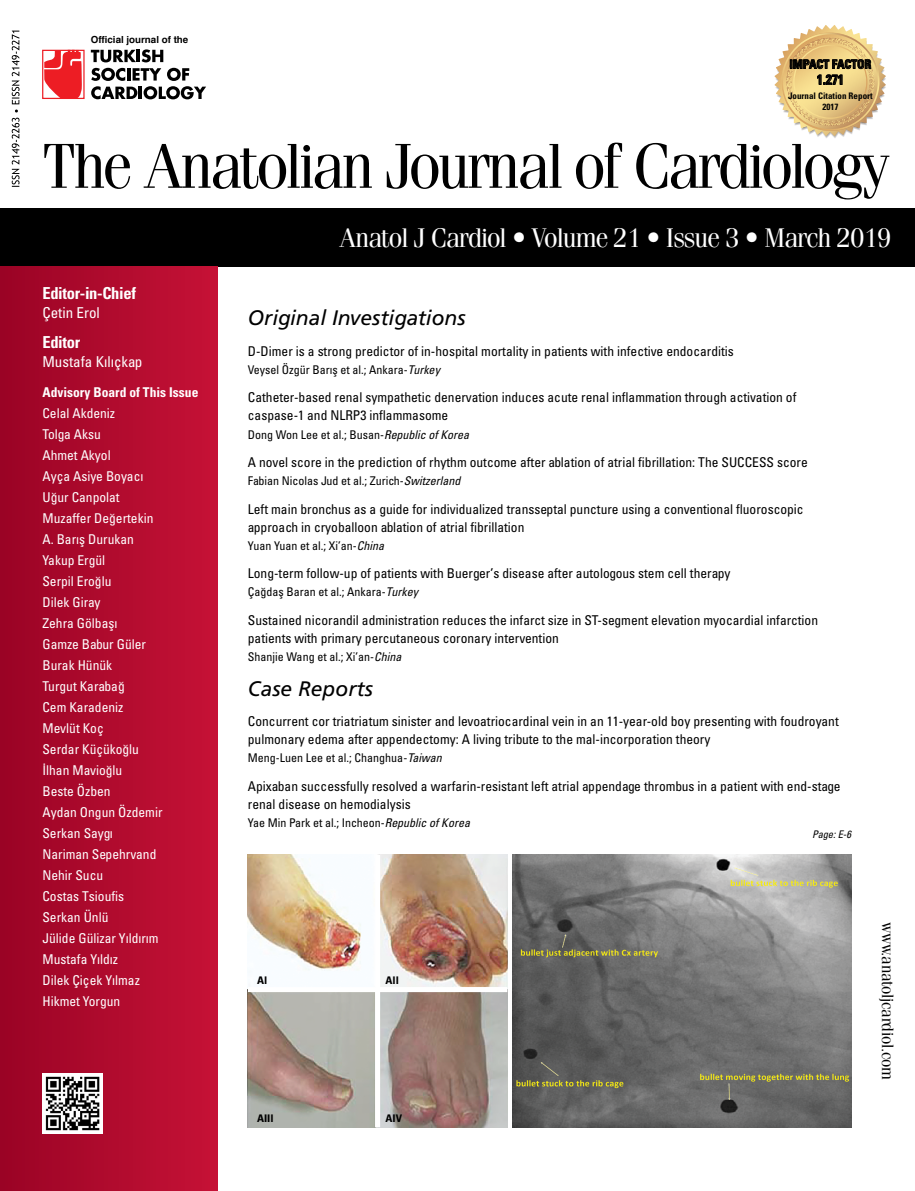
<style>
.page{position:relative;width:915px;height:1191px;background:#fff}
.page>*{position:absolute;margin:0;border:0;box-sizing:border-box;transform-origin:0 0}
.t1{font:63.6px "Fenice Tr";letter-spacing:-.05em;color:#000}
.t2{font:27px "Fenice Tr";letter-spacing:-.035em;color:#fff}
.t3{font:21px "Frutiger Italic Tr";color:#000}
.t4{font:16.5px "Fenice Tr";letter-spacing:-.015em;color:#000}
.t5{font:16.5px "Univers Cond Bd Tr";letter-spacing:-.02em;color:#fff}
.t6{font:15px "Univers Condensed Tr";color:#fff}
.t7{font:13.5px/18px "Univers Condensed Tr";color:#000}
.t8{font:13.5px/21px "Univers Condensed Tr";color:#fff}
.t9{font:13.5px "Univers Cond Bd Tr";color:#fff}
.t10{font:13.5px "Univers Cond Bd Tr";color:#000}
.t11{font:12px "Univers Condensed Tr";color:#000}
.t12{font:12px "Univers Cond Bd Tr";color:#000}
.t13{font:10.5px "Univers Cond Bd Tr";color:#000;scale:1.09 1}
.t14{font:10.5px "Univers Cond Ita Tr";color:#000}
.t15{font:700 9.75px "Helvetica";color:#000}
.t16{font:9px/10.5px "Univers Cond Bd Tr";color:#000;text-align:center}
.s1{font-family:"Univers Cond Ita Tr"}
</style>
<div class="page">
<div style="left:0;top:208px;width:914px;height:59px;background:#000"></div>
<div style="left:0;top:267px;width:217px;height:924px;background:linear-gradient(to right,#9a0325,#c61236)"></div>
<div style="left:42px;top:50px;width:43px;height:49px;background:#fff;border:1px solid #ed1d24"></div>
<svg style="left:44px;top:50px;width:38px;height:49px"></svg>
<svg style="left:91px;top:68px;width:115px;height:31px"></svg>
<svg style="left:91px;top:49px;width:72px;height:13px"></svg>
<img style="left:42px;top:1073px;width:61px;height:60px">
<svg style="left:774px;top:25px;width:111px;height:113px"></svg>
<svg style="left:12px;top:31px;width:7px;height:156px"></svg>
<img style="left:512px;top:855px;width:338px;height:272px">
<img style="left:248px;top:855px;width:259px;height:272px">
<div style="left:375px;top:855px;width:5px;height:272px;background:#fff"></div>
<div style="left:248px;top:987px;width:259px;height:5px;background:#fff"></div>
<p class="t15" style="left:91px;top:32px;width:99px">Official journal of the</p>
<p class="t12" style="left:789px;top:57px;width:83px">IMPACT FACTOR</p>
<p class="t10" style="left:816px;top:71px;width:28px">1.271</p>
<p class="t16" style="left:787px;top:91px;width:86px">Journal Citation Report<br>2017</p>
<h1 class="t1" style="left:42px;top:127px;width:849px">The Anatolian Journal of Cardiology</h1>
<p class="t5" style="left:42px;top:282px;width:95px">Editor-in-Chief</p>
<p class="t6" style="left:42px;top:303px;width:59px">Çetin Erol</p>
<p class="t5" style="left:42px;top:332px;width:39px">Editor</p>
<p class="t6" style="left:42px;top:352px;width:101px">Mustafa Kılıçkap</p>
<p class="t9" style="left:42px;top:384px;width:157px">Advisory Board of This Issue</p>
<p class="t8" style="left:42px;top:402px;width:121px">Celal Akdeniz<br>Tolga Aksu<br>Ahmet Akyol<br>Ayça Asiye Boyacı<br>Uğur Canpolat<br>Muzaffer Değertekin<br>A. Barış Durukan<br>Yakup Ergül<br>Serpil Eroğlu<br>Dilek Giray<br>Zehra Gölbaşı<br>Gamze Babur Güler<br>Burak Hünük<br>Turgut Karabağ<br>Cem Karadeniz<br>Mevlüt Koç<br>Serdar Küçükoğlu<br>İlhan Mavioğlu<br>Beste Özben<br>Aydan Ongun Özdemir<br>Serkan Saygı<br>Nariman Sepehrvand<br>Nehir Sucu<br>Costas Tsioufis<br>Serkan Ünlü<br>Jülide Gülizar Yıldırım<br>Mustafa Yıldız<br>Dilek Çiçek Yılmaz<br>Hikmet Yorgun</p>
<h2 class="t2" style="left:339px;top:222px;width:554px">Anatol J Cardiol • Volume 21 • Issue 3 • March 2019</h2>
<h3 class="t3" style="left:248px;top:306px;width:219px">Original Investigations</h3>
<p class="t7" style="left:248px;top:342px;width:487px">D-Dimer is a strong predictor of in-hospital mortality in patients with infective endocarditis</p>
<p class="t11" style="left:248px;top:362px;width:193px">Veysel Özgür Barış et al.; Ankara-<span class="s1">Turkey</span></p>
<p class="t7" style="left:248px;top:388px;width:550px">Catheter-based renal sympathetic denervation induces acute renal inflammation through activation of caspase-1 and NLRP3 inflammasome</p>
<p class="t11" style="left:248px;top:426px;width:223px">Dong Won Lee et al.; Busan-<span class="s1">Republic of Korea</span></p>
<p class="t7" style="left:248px;top:453px;width:561px">A novel score in the prediction of rhythm outcome after ablation of atrial fibrillation: The SUCCESS score</p>
<p class="t11" style="left:248px;top:473px;width:214px">Fabian Nicolas Jud et al.; Zurich-<span class="s1">Switzerland</span></p>
<p class="t7" style="left:248px;top:499px;width:557px">Left main bronchus as a guide for individualized transseptal puncture using a conventional fluoroscopic approach in cryoballoon ablation of atrial fibrillation</p>
<p class="t11" style="left:248px;top:537px;width:138px">Yuan Yuan et al.; Xi’an-<span class="s1">China</span></p>
<p class="t7" style="left:248px;top:564px;width:484px">Long-term follow-up of patients with Buerger’s disease after autologous stem cell therapy</p>
<p class="t11" style="left:248px;top:584px;width:172px">Çağdaş Baran et al.; Ankara-<span class="s1">Turkey</span></p>
<p class="t7" style="left:248px;top:610px;width:571px">Sustained nicorandil administration reduces the infarct size in ST-segment elevation myocardial infarction patients with primary percutaneous coronary intervention</p>
<p class="t11" style="left:248px;top:648px;width:155px">Shanjie Wang et al.; Xi’an-<span class="s1">China</span></p>
<h3 class="t3" style="left:248px;top:676px;width:126px">Case Reports</h3>
<p class="t7" style="left:248px;top:712px;width:592px">Concurrent cor triatriatum sinister and levoatriocardinal vein in an 11-year-old boy presenting with foudroyant pulmonary edema after appendectomy: A living tribute to the mal-incorporation theory</p>
<p class="t11" style="left:248px;top:750px;width:195px">Meng-Luen Lee et al.; Changhua-<span class="s1">Taiwan</span></p>
<p class="t7" style="left:248px;top:776px;width:594px">Apixaban successfully resolved a warfarin-resistant left atrial appendage thrombus in a patient with end-stage renal disease on hemodialysis</p>
<p class="t11" style="left:248px;top:815px;width:223px">Yae Min Park et al.; Incheon-<span class="s1">Republic of Korea</span></p>
<p class="t14" style="left:811px;top:827px;width:40px">Page: E-6</p>
<p class="t13" style="left:257px;top:974px;width:11px">Al</p>
<p class="t13" style="left:257px;top:1111px;width:17px">AIIl</p>
<p class="t13" style="left:385px;top:974px;width:14px">All</p>
<p class="t13" style="left:385px;top:1111px;width:17px">AIV</p>
<p class="t4" style="left:897px;top:921px;width:159px;rotate:90deg">www.anatoljcardiol.com</p>
</div>
